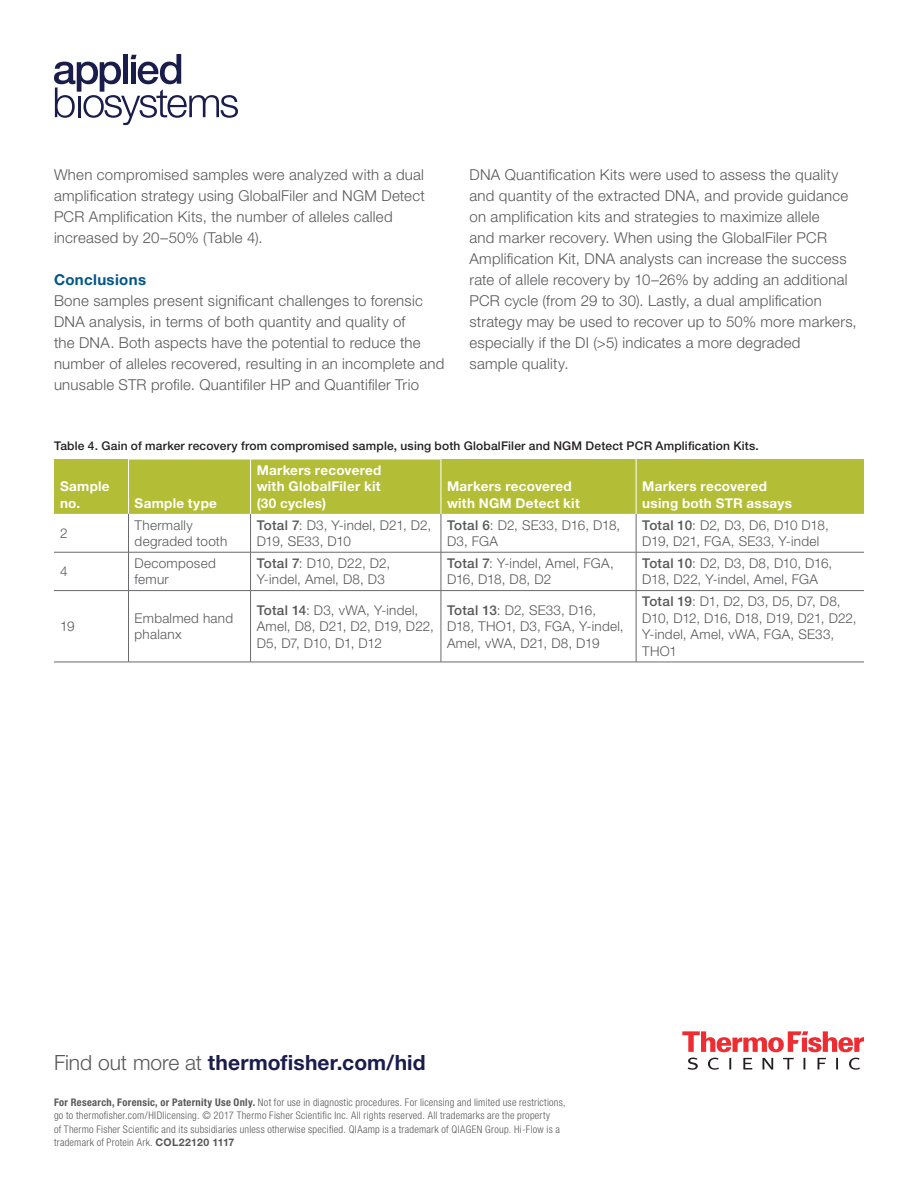
<style>
.page{position:relative;width:918px;height:1188px;background:#fff}
.page>*{position:absolute;margin:0;border:0;box-sizing:border-box;transform-origin:0 0}
.t1{font:700 21px "Helvetica Neue LT Std";letter-spacing:.005em;color:#1a1d4c}
.t2{font:300 15px/21px "Helvetica Neue LT Std";letter-spacing:.015em;color:#57585a}
.t3{font:700 15px "Helvetica Neue LT Std";letter-spacing:.025em;color:#01558a}
.t4{font:300 13.5px/16.5px "Helvetica Neue LT Std";letter-spacing:.02em;color:#57585a}
.t5{font:700 13.5px/16.5px "Helvetica Neue LT Std";letter-spacing:.02em;color:#fff}
.t6{font:500 12px "Helvetica Neue LT Std";letter-spacing:.015em;color:#231f20}
.t7{font:300 condensed 10.5px/13.5px "Helvetica Neue LT Std";letter-spacing:.025em;color:#57585a}
.s1{font-weight:500}
.s2{font-weight:300;color:#57585a}
.s3{font-weight:700}
.s4{font-weight:700;font-stretch:normal}
</style>
<div class="page">
<svg style="left:682px;top:1031px;width:182px;height:21px"></svg>
<svg style="left:688px;top:1058px;width:172px;height:12px"></svg>
<div style="left:54px;top:459px;width:810px;height:55px;background:#b3bd35"></div>
<hr style="left:128px;top:459px;width:123px;height:1px;background:#fff">
<hr style="left:251px;top:459px;width:190px;height:1px;background:#fff">
<hr style="left:128px;top:459px;width:1px;height:55px;background:#fff">
<hr style="left:250px;top:459px;width:1px;height:55px;background:#fff">
<hr style="left:441px;top:459px;width:1px;height:55px;background:#fff">
<hr style="left:54px;top:552px;width:75px;height:1px;background:#69696c">
<hr style="left:129px;top:552px;width:122px;height:1px;background:#69696c">
<hr style="left:251px;top:552px;width:190px;height:1px;background:#69696c">
<hr style="left:441px;top:552px;width:195px;height:1px;background:#69696c">
<hr style="left:636px;top:552px;width:228px;height:1px;background:#69696c">
<hr style="left:54px;top:590px;width:75px;height:1px;background:#69696c">
<hr style="left:129px;top:590px;width:122px;height:1px;background:#69696c">
<hr style="left:251px;top:590px;width:190px;height:1px;background:#69696c">
<hr style="left:441px;top:590px;width:195px;height:1px;background:#69696c">
<hr style="left:636px;top:590px;width:228px;height:1px;background:#69696c">
<hr style="left:54px;top:662px;width:75px;height:1px;background:#69696c">
<hr style="left:129px;top:662px;width:122px;height:1px;background:#69696c">
<hr style="left:251px;top:662px;width:190px;height:1px;background:#69696c">
<hr style="left:441px;top:662px;width:195px;height:1px;background:#69696c">
<hr style="left:636px;top:662px;width:228px;height:1px;background:#69696c">
<hr style="left:128px;top:514px;width:1px;height:38px;background:#69696c">
<hr style="left:250px;top:514px;width:1px;height:38px;background:#69696c">
<hr style="left:441px;top:514px;width:1px;height:38px;background:#69696c">
<hr style="left:636px;top:514px;width:1px;height:38px;background:#69696c">
<hr style="left:128px;top:552px;width:1px;height:38px;background:#69696c">
<hr style="left:250px;top:552px;width:1px;height:38px;background:#69696c">
<hr style="left:441px;top:552px;width:1px;height:38px;background:#69696c">
<hr style="left:636px;top:552px;width:1px;height:38px;background:#69696c">
<hr style="left:128px;top:591px;width:1px;height:71px;background:#69696c">
<hr style="left:250px;top:591px;width:1px;height:71px;background:#69696c">
<hr style="left:441px;top:591px;width:1px;height:71px;background:#69696c">
<hr style="left:636px;top:591px;width:1px;height:71px;background:#69696c">
<hr style="left:636px;top:459px;width:1px;height:55px;background:#fff">
<svg style="left:54px;top:54px;width:184px;height:71px"></svg>
<p class="t2" style="left:54px;top:164px;width:372px">When compromised samples were analyzed with a dual amplification strategy using GlobalFiler and NGM Detect PCR Amplification Kits, the number of alleles called increased by 20–50% (Table 4).</p>
<p class="t3" style="left:54px;top:270px;width:94px">Conclusions</p>
<p class="t2" style="left:54px;top:290px;width:392px">Bone samples present significant challenges to forensic DNA analysis, in terms of both quantity and quality of<br>the DNA. Both aspects have the potential to reduce the number of alleles recovered, resulting in an incomplete and unusable STR profile. Quantifiler HP and Quantifiler Trio</p>
<p class="t2" style="left:470px;top:164px;width:389px">DNA Quantification Kits were used to assess the quality and quantity of the extracted DNA, and provide guidance on amplification kits and strategies to maximize allele<br>and marker recovery. When using the GlobalFiler PCR Amplification Kit, DNA analysts can increase the success rate of allele recovery by 10–26% by adding an additional PCR cycle (from 29 to 30). Lastly, a dual amplification strategy may be used to recover up to 50% more markers, especially if the DI (&gt;5) indicates a more degraded<br>sample quality.</p>
<p class="t6" style="left:54px;top:438px;width:706px">Table 4. Gain of marker recovery from compromised sample, using both GlobalFiler and NGM Detect PCR Amplification Kits.</p>
<p class="t5" style="left:60px;top:478px;width:51px">Sample no.</p>
<p class="t5" style="left:257px;top:461px;width:126px;text-align:justify">Markers recovered with GlobalFiler kit (30 cycles)</p>
<p class="t5" style="left:447px;top:478px;width:134px">Markers recovered with NGM Detect kit</p>
<p class="t5" style="left:642px;top:478px;width:151px">Markers recovered using both STR assays</p>
<p class="t5" style="left:135px;top:494px;width:84px">Sample type</p>
<p class="t4" style="left:60px;top:525px;width:9px">2</p>
<p class="t4" style="left:135px;top:516px;width:94px">Thermally degraded tooth</p>
<p class="t4" style="left:257px;top:516px;width:176px"><span class="s1">Total 7</span>: D3, Y-indel, D21, D2,<br>D19, SE33, D10</p>
<p class="t4" style="left:447px;top:516px;width:175px"><span class="s1">Total 6</span>: D2, SE33, D16, D18,<br>D3, FGA</p>
<p class="t4" style="left:642px;top:516px;width:188px"><span class="s1">Total 10</span>: D2, D3, D6, D10 D18,<br>D19, D21, FGA, SE33, Y-indel</p>
<p class="t4" style="left:60px;top:563px;width:9px">4</p>
<p class="t4" style="left:135px;top:555px;width:83px">Decomposed femur</p>
<p class="t4" style="left:257px;top:555px;width:135px"><span class="s1">Total 7</span>: D10, D22, D2,<br>Y-indel, Amel, D8, D3</p>
<p class="t4" style="left:447px;top:555px;width:168px"><span class="s1">Total 7</span>: Y-indel, Amel, FGA,<br>D16, D18, D8, D2</p>
<p class="t4" style="left:642px;top:555px;width:192px"><span class="s1">Total 10</span>: D2, D3, D8, D10, D16,<br>D18, D22, Y-indel, Amel, FGA</p>
<p class="t4" style="left:60px;top:618px;width:16px">19</p>
<p class="t4" style="left:135px;top:610px;width:100px">Embalmed hand phalanx</p>
<p class="t4" style="left:257px;top:601px;width:179px"><span class="s1">Total 14</span>: D3, vWA, Y-indel,<br>Amel, D8, D21, D2, D19, D22,<br>D5, D7, D10, D1, D12</p>
<p class="t4" style="left:447px;top:601px;width:178px"><span class="s1">Total 13</span>: D2, SE33, D16,<br>D18, THO1, D3, FGA, Y-indel,<br>Amel, vWA, D21, D8, D19</p>
<p class="t4" style="left:642px;top:593px;width:216px"><span class="s1">Total 19</span>: D1, D2, D3, D5, D7, D8,<br>D10, D12, D16, D18, D19, D21, D22,<br>Y-indel, Amel, vWA, FGA, SE33,<br>THO1</p>
<h1 class="t1" style="left:54px;top:1049px;width:373px"><span class="s2">Find out more at</span> thermofisher.com/hid</h1>
<p class="t7" style="left:54px;top:1095px;width:513px"><span class="s3">For Research, Forensic, or Paternity Use Only.</span> Not for use in diagnostic procedures. For licensing and limited use restrictions, go to thermofisher.com/HIDlicensing. © 2017 Thermo Fisher Scientific Inc. All rights reserved. All trademarks are the property<br>of Thermo Fisher Scientific and its subsidiaries unless otherwise specified. QIAamp is a trademark of QIAGEN Group. Hi-Flow is a trademark of Protein Ark. <span class="s4">COL22120 1117</span></p>
</div>
